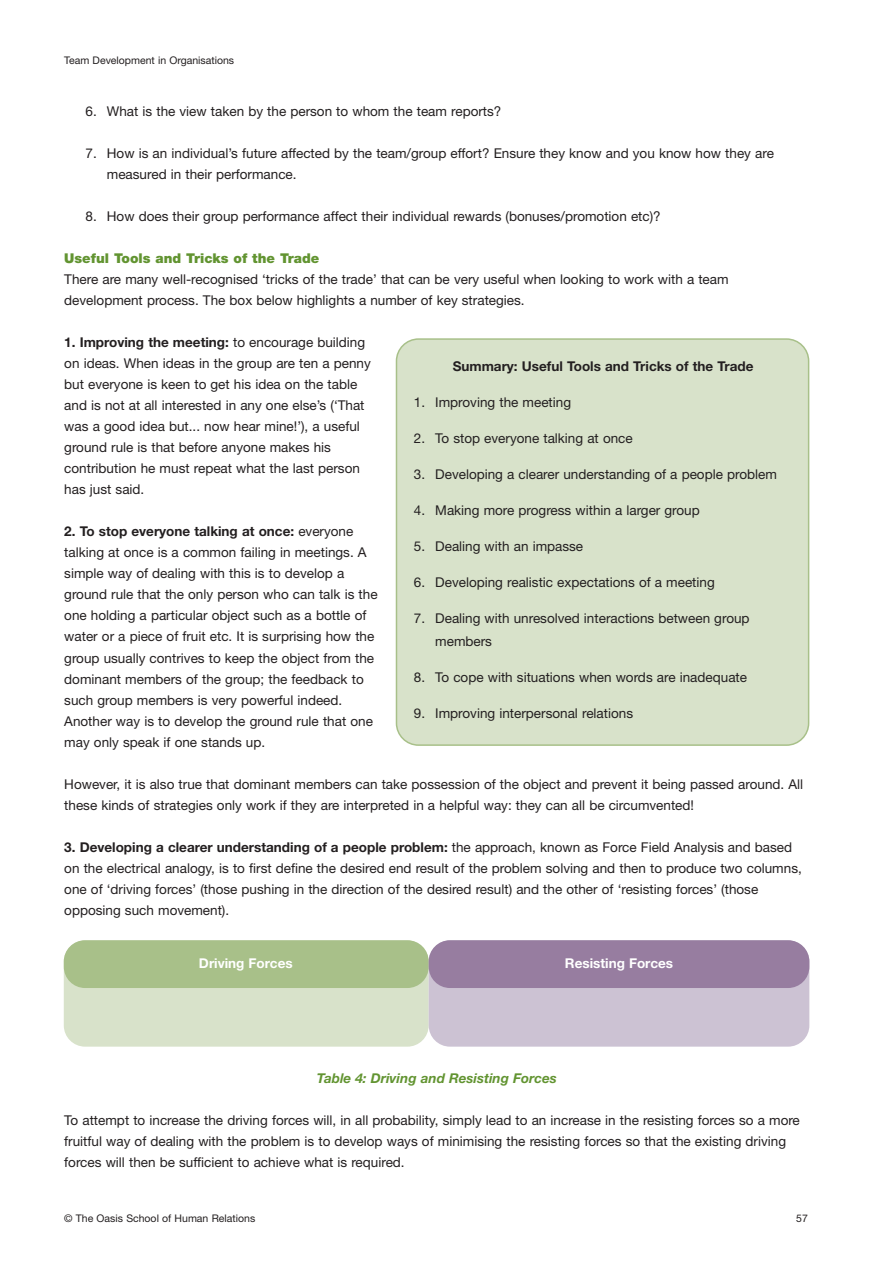
<style>
.page{position:relative;width:894px;height:1263px;background:#fff}
.page>*{position:absolute;margin:0;border:0;box-sizing:border-box;transform-origin:0 0}
.t1{font:13.5px/21px "Helvetica Neue";color:#231f20}
.t2{font:700 13.5px "Helvetica Neue";color:#231f20}
.t3{font:italic 700 13.5px "Helvetica Neue";color:#629431}
.t4{font:900 13.5px "Helvetica Neue";color:#629431}
.t5{font:700 13.5px "Helvetica Neue";color:#fff}
.t6{font:10.5px "Helvetica Neue";color:#231f20}
.s1{font-weight:700}
</style>
<div class="page">
<div style="left:395px;top:338px;width:414px;height:407px;background:#d8e2ca"></div>
<div style="left:64px;top:940px;width:364px;height:106px;background:#d8e2ca;border-radius:21px"></div>
<div style="left:428px;top:940px;width:381px;height:106px;background:#ccc2d3;border-radius:21px"></div>
<div style="left:64px;top:940px;width:364px;height:48px;background:#a8c089;border-radius:21px"></div>
<div style="left:428px;top:940px;width:381px;height:48px;background:#977da0;border-radius:21px"></div>
<p class="t6" style="left:64px;top:57px;width:171px">Team Development in Organisations</p>
<p class="t1" style="left:86px;top:102px;width:417px">6. What is the view taken by the person to whom the team reports?</p>
<p class="t1" style="left:107px;top:144px;width:668px;text-indent:-21px">7. How is an individual’s future affected by the team/group effort? Ensure they know and you know how they are measured in their performance.</p>
<p class="t1" style="left:86px;top:207px;width:576px">8. How does their group performance affect their individual rewards (bonuses/promotion etc)?</p>
<p class="t4" style="left:64px;top:254px;width:256px">Useful Tools and Tricks of the Trade</p>
<p class="t1" style="left:64px;top:270px;width:665px">There are many well-recognised ‘tricks of the trade’ that can be very useful when looking to work with a team development process. The box below highlights a number of key strategies.</p>
<p class="t1" style="left:64px;top:333px;width:308px"><span class="s1">1. Improving the meeting:</span> to encourage building on ideas. When ideas in the group are ten a penny but everyone is keen to get his idea on the table and is not at all interested in any one else’s (‘That was a good idea but... now hear mine!’), a useful ground rule is that before anyone makes his contribution he must repeat what the last person has just said.</p>
<p class="t1" style="left:64px;top:522px;width:315px"><span class="s1">2. To stop everyone talking at once:</span> everyone talking at once is a common failing in meetings. A simple way of dealing with this is to develop a ground rule that the only person who can talk is the one holding a particular object such as a bottle of water or a piece of fruit etc. It is surprising how the group usually contrives to keep the object from the dominant members of the group; the feedback to such group members is very powerful indeed.<br>Another way is to develop the ground rule that one may only speak if one stands up.</p>
<p class="t1" style="left:64px;top:774px;width:740px">However, it is also true that dominant members can take possession of the object and prevent it being passed around. All these kinds of strategies only work if they are interpreted in a helpful way: they can all be circumvented!</p>
<p class="t1" style="left:64px;top:837px;width:738px"><span class="s1">3. Developing a clearer understanding of a people problem:</span> the approach, known as Force Field Analysis and based on the electrical analogy, is to first define the desired end result of the problem solving and then to produce two columns, one of ‘driving forces’ (those pushing in the direction of the desired result) and the other of ‘resisting forces’ (those opposing such movement).</p>
<p class="t2" style="left:452px;top:361px;width:302px">Summary: Useful Tools and Tricks of the Trade</p>
<p class="t1" style="left:414px;top:393px;width:159px">1. Improving the meeting</p>
<p class="t1" style="left:414px;top:429px;width:220px">2. To stop everyone talking at once</p>
<p class="t1" style="left:414px;top:465px;width:364px">3. Developing a clearer understanding of a people problem</p>
<p class="t1" style="left:414px;top:501px;width:287px">4. Making more progress within a larger group</p>
<p class="t1" style="left:414px;top:537px;width:171px">5. Dealing with an impasse</p>
<p class="t1" style="left:414px;top:573px;width:302px">6. Developing realistic expectations of a meeting</p>
<p class="t1" style="left:435px;top:608px;width:316px;line-height:22.5px;text-indent:-21px">7. Dealing with unresolved interactions between group members</p>
<p class="t1" style="left:414px;top:667px;width:334px">8. To cope with situations when words are inadequate</p>
<p class="t1" style="left:414px;top:703px;width:221px">9. Improving interpersonal relations</p>
<p class="t5" style="left:199px;top:958px;width:95px">Driving Forces</p>
<p class="t5" style="left:564px;top:958px;width:110px">Resisting Forces</p>
<p class="t3" style="left:317px;top:1073px;width:241px">Table 4: Driving and Resisting Forces</p>
<p class="t1" style="left:64px;top:1110px;width:736px">To attempt to increase the driving forces will, in all probability, simply lead to an increase in the resisting forces so a more fruitful way of dealing with the problem is to develop ways of minimising the resisting forces so that the existing driving forces will then be sufficient to achieve what is required.</p>
<p class="t6" style="left:64px;top:1214px;width:192px">© The Oasis School of Human Relations</p>
<p class="t6" style="left:795px;top:1214px;width:13px">57</p>
</div>
